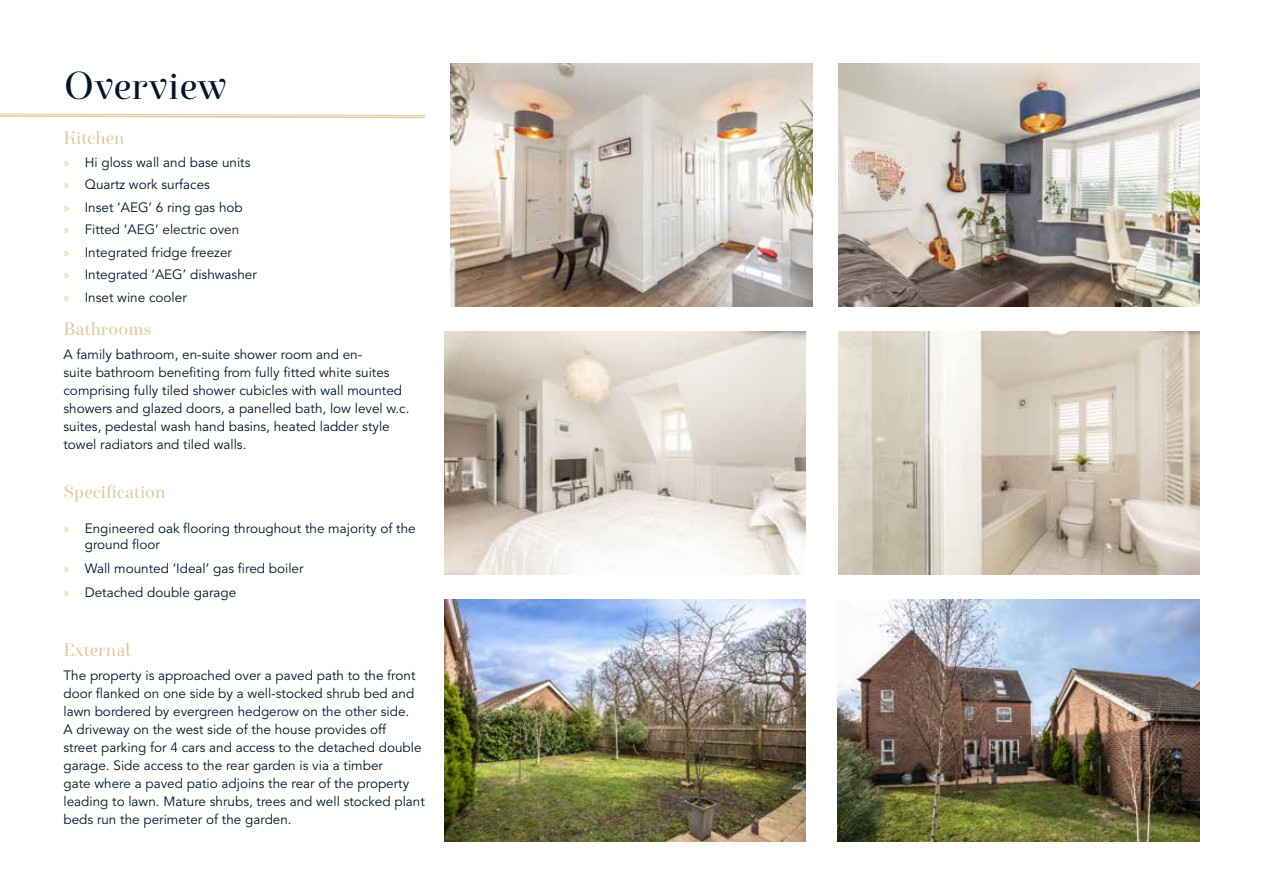
<style>
.page{position:relative;width:1263px;height:893px;background:#fff}
.page>*{position:absolute;margin:0;border:0;box-sizing:border-box;transform-origin:0 0}
.t1{font:39px "Exquise FY";letter-spacing:.005em;color:#00152c}
.t2{font:18px "Exquise FY";color:#dfc99a}
.t3{font:13.5px/18px "Avenir LT Std";color:#00152c}
.s1{font-family:"Myriad Pro";color:#dfc99a}
</style>
<div class="page">
<svg style="left:0;top:113px;width:425px;height:6px"></svg>
<img style="left:451px;top:64px;width:361px;height:242px">
<img style="left:838px;top:64px;width:361px;height:242px">
<img style="left:838px;top:332px;width:361px;height:242px">
<img style="left:838px;top:600px;width:361px;height:242px">
<img style="left:444px;top:600px;width:362px;height:242px">
<img style="left:444px;top:332px;width:362px;height:242px">
<h1 class="t1" style="left:64px;top:62px;width:165px">Overview</h1>
<h2 class="t2" style="left:63px;top:127px;width:63px">Kitchen</h2>
<p class="t3" style="left:63px;top:151px;width:195px;line-height:22.5px"><span class="s1">»</span> Hi gloss wall and base units <span class="s1">»</span> Quartz work surfaces<br><span class="s1">»</span> Inset ‘AEG’ 6 ring gas hob<br><span class="s1">»</span> Fitted ‘AEG’ electric oven<br><span class="s1">»</span> Integrated fridge freezer<br><span class="s1">»</span> Integrated ‘AEG’ dishwasher <span class="s1">»</span> Inset wine cooler</p>
<h2 class="t2" style="left:63px;top:318px;width:89px">Bathrooms</h2>
<p class="t3" style="left:63px;top:346px;width:348px">A family bathroom, en-suite shower room and en-<br>suite bathroom benefiting from fully fitted white suites comprising fully tiled shower cubicles with wall mounted showers and glazed doors, a panelled bath, low level w.c. suites, pedestal wash hand basins, heated ladder style towel radiators and tiled walls.</p>
<h2 class="t2" style="left:63px;top:481px;width:104px">Specification</h2>
<p class="t3" style="left:85px;top:520px;width:332px;line-height:16.5px;text-indent:-21px"><span class="s1">»</span> Engineered oak flooring throughout the majority of the ground floor</p>
<p class="t3" style="left:63px;top:557px;width:242px;line-height:24px"><span class="s1">»</span> Wall mounted ‘Ideal’ gas fired boiler <span class="s1">»</span> Detached double garage</p>
<h2 class="t2" style="left:63px;top:639px;width:69px">External</h2>
<p class="t3" style="left:63px;top:667px;width:363px">The property is approached over a paved path to the front door flanked on one side by a well-stocked shrub bed and lawn bordered by evergreen hedgerow on the other side.<br>A driveway on the west side of the house provides off<br>street parking for 4 cars and access to the detached double garage. Side access to the rear garden is via a timber<br>gate where a paved patio adjoins the rear of the property leading to lawn. Mature shrubs, trees and well stocked plant beds run the perimeter of the garden.</p>
</div>
